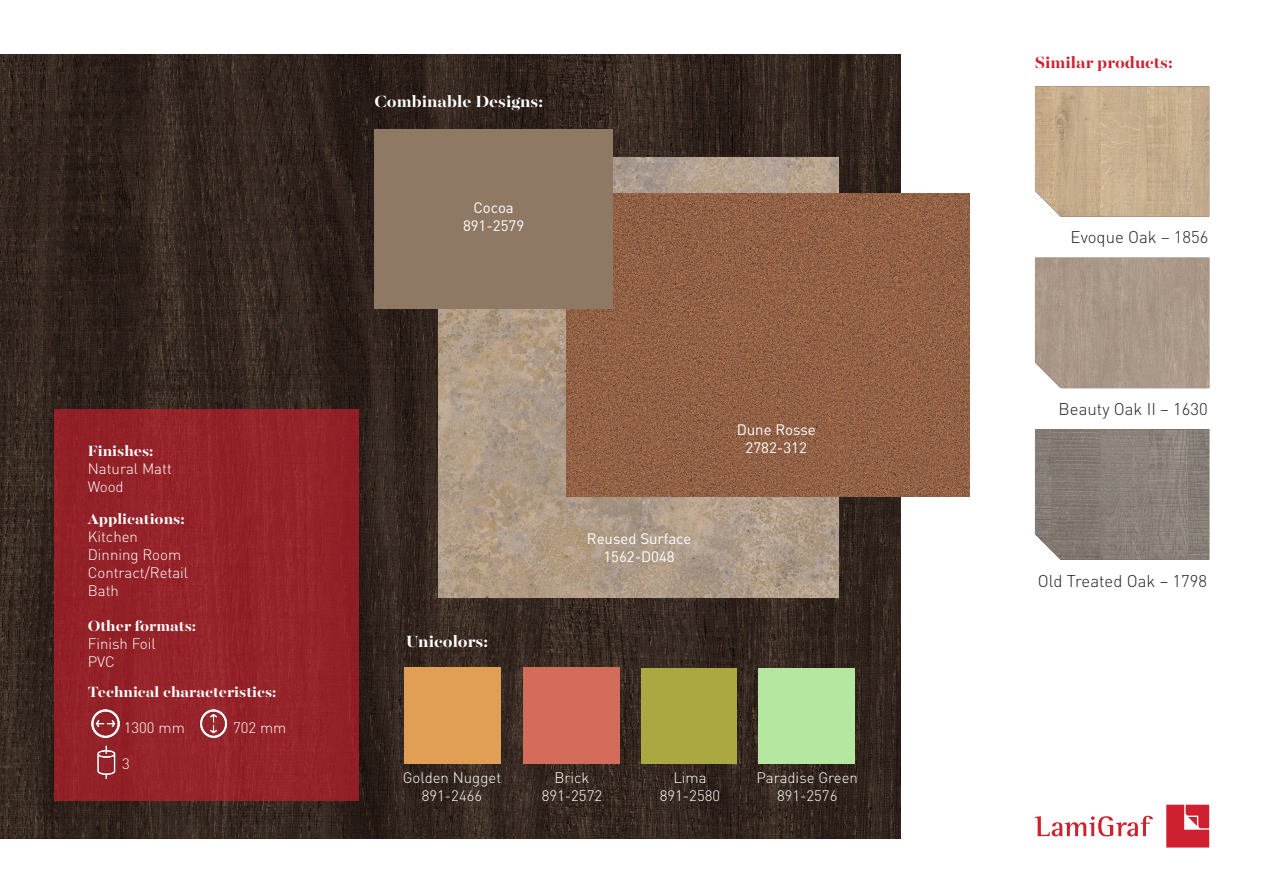
<style>
.page{position:relative;width:1263px;height:893px;background:#fff}
.page>*{position:absolute;margin:0;border:0;box-sizing:border-box;transform-origin:0 0}
.t1{font:700 18px "Majesti Banner";color:#fff}
.t2{font:700 18px "Majesti Banner";color:#cf202f}
.t3{font:300 16.8px "DIN Pro";color:#231f20}
.t4{font:700 16.5px "Majesti Banner";color:#fff}
.t5{font:300 15px "DIN Pro";color:#fff}
.t6{font:15px "DIN Pro";color:#fff}
</style>
<div class="page">
<img style="left:0;top:54px;width:901px;height:785px">
<img style="left:438px;top:158px;width:400px;height:440px">
<div style="left:54px;top:409px;width:305px;height:392px;background:#952229"></div>
<div style="left:641px;top:668px;width:96px;height:96px;background:#aba741"></div>
<div style="left:524px;top:668px;width:95px;height:95px;background:#d36c5b"></div>
<div style="left:759px;top:668px;width:95px;height:96px;background:#b5e7a0"></div>
<div style="left:405px;top:668px;width:96px;height:95px;background:#e09f54"></div>
<svg style="left:1035px;top:816px;width:118px;height:20px"></svg>
<svg style="left:1166px;top:805px;width:43px;height:42px;background:#d43946"></svg>
<img style="left:566px;top:194px;width:403px;height:302px">
<div style="left:375px;top:130px;width:238px;height:178px;background:#8f7965"></div>
<img style="left:1035px;top:86px;width:174px;height:131px">
<img style="left:1035px;top:429px;width:174px;height:131px">
<img style="left:1035px;top:258px;width:174px;height:130px">
<img style="left:91px;top:709px;width:29px;height:29px">
<img style="left:197px;top:705px;width:31px;height:37px">
<img style="left:97px;top:745px;width:19px;height:33px">
<p class="t4" style="left:88px;top:440px;width:67px">Finishes:</p>
<p class="t5" style="left:88px;top:458px;width:86px">Natural Matt</p>
<p class="t5" style="left:88px;top:476px;width:37px">Wood</p>
<p class="t4" style="left:88px;top:509px;width:98px">Applications:</p>
<p class="t5" style="left:88px;top:527px;width:52px">Kitchen</p>
<p class="t5" style="left:88px;top:545px;width:95px">Dinning Room</p>
<p class="t5" style="left:88px;top:563px;width:102px">Contract/Retail</p>
<p class="t5" style="left:88px;top:581px;width:33px">Bath</p>
<p class="t4" style="left:88px;top:615px;width:110px">Other formats:</p>
<p class="t5" style="left:88px;top:633px;width:70px">Finish Foil</p>
<p class="t5" style="left:88px;top:651px;width:28px">PVC</p>
<p class="t4" style="left:88px;top:681px;width:190px">Technical characteristics:</p>
<p class="t5" style="left:124px;top:717px;width:63px">1300 mm</p>
<p class="t5" style="left:233px;top:717px;width:55px">702 mm</p>
<p class="t5" style="left:122px;top:753px;width:9px">3</p>
<p class="t1" style="left:375px;top:89px;width:170px">Combinable Designs:</p>
<p class="t6" style="left:473px;top:197px;width:42px">Cocoa</p>
<p class="t6" style="left:463px;top:215px;width:63px">891-2579</p>
<p class="t1" style="left:406px;top:630px;width:84px">Unicolors:</p>
<p class="t6" style="left:587px;top:528px;width:106px">Reused Surface</p>
<p class="t6" style="left:603px;top:546px;width:73px">1562-D048</p>
<p class="t6" style="left:737px;top:420px;width:81px">Dune Rosse</p>
<p class="t6" style="left:746px;top:438px;width:63px">2782-312</p>
<p class="t5" style="left:403px;top:767px;width:100px">Golden Nugget</p>
<p class="t5" style="left:422px;top:785px;width:62px">891-2466</p>
<p class="t5" style="left:554px;top:768px;width:37px">Brick</p>
<p class="t5" style="left:542px;top:786px;width:62px">891-2572</p>
<p class="t5" style="left:673px;top:768px;width:35px">Lima</p>
<p class="t5" style="left:660px;top:786px;width:62px">891-2580</p>
<p class="t5" style="left:756px;top:768px;width:103px">Paradise Green</p>
<p class="t5" style="left:777px;top:786px;width:62px">891-2576</p>
<p class="t2" style="left:1035px;top:50px;width:140px">Similar products:</p>
<p class="t3" style="left:1071px;top:226px;width:139px">Evoque Oak – 1856</p>
<p class="t3" style="left:1058px;top:398px;width:151px">Beauty Oak II – 1630</p>
<p class="t3" style="left:1038px;top:569px;width:171px">Old Treated Oak – 1798</p>
</div>
